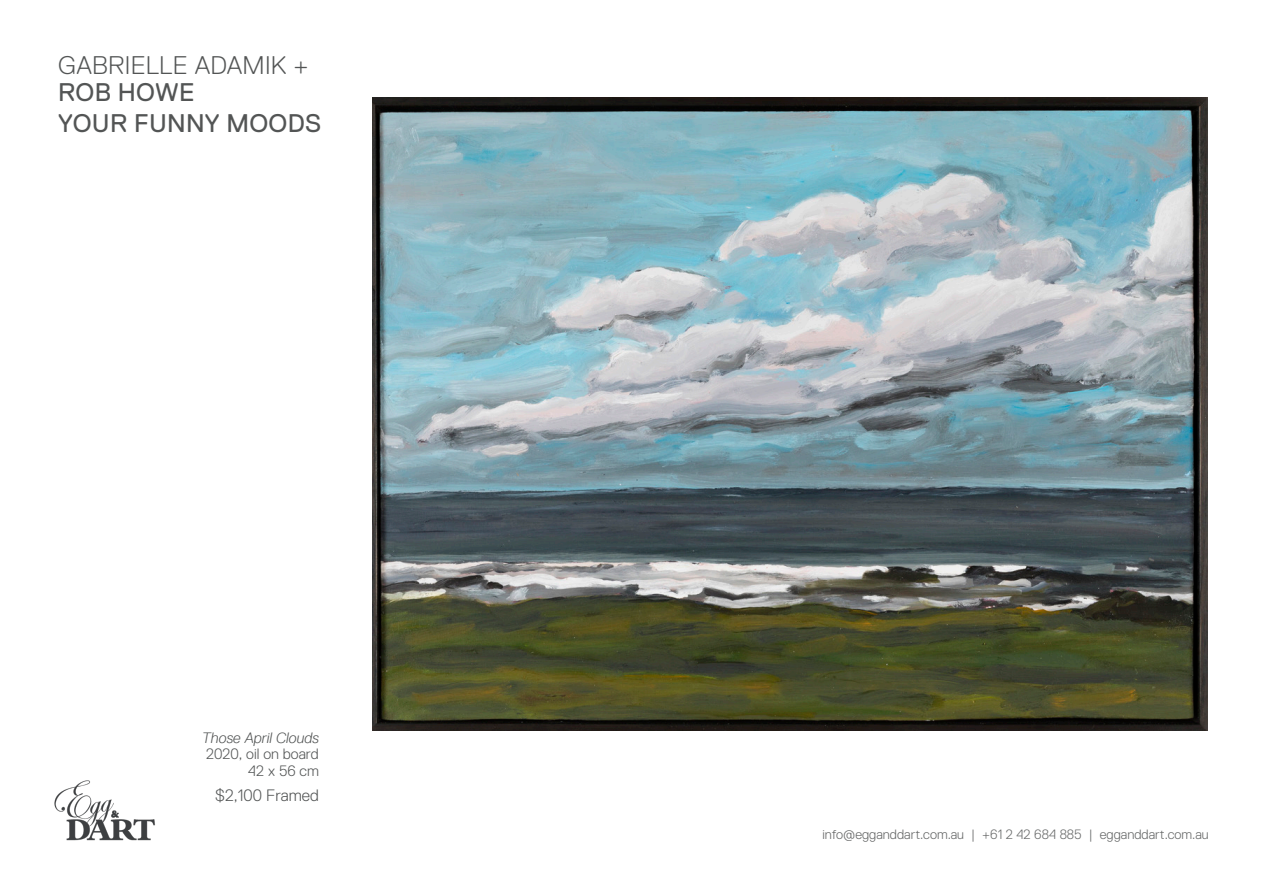
<style>
.page{position:relative;width:1263px;height:893px;background:#fff}
.page>*{position:absolute;margin:0;border:0;box-sizing:border-box;transform-origin:0 0}
.t1{font:25.5px/31.2px "Replica";letter-spacing:.01em;color:#535555}
.t2{font:300 25.5px "Replica";letter-spacing:.01em;color:#535555}
.image_price{font:300 16.5px "Replica";color:#535555}
.image_price-2{font:300 15px/16.5px "Replica";color:#535555;text-align:right}
.t3{font:300 13.5px "Replica";color:#666868}
.s1{font-style:italic}
</style>
<div class="page">
<img style="left:54px;top:780px;width:101px;height:61px">
<img style="left:373px;top:97px;width:834px;height:634px">
<h1 class="t2" style="left:58px;top:51px;width:252px">GABRIELLE ADAMIK +</h1>
<h1 class="t1" style="left:58px;top:77px;width:264px">ROB HOWE<br>YOUR FUNNY MOODS</h1>
<p class="image_price-2" style="left:202px;top:729px;width:118px"><span class="s1">Those April Clouds<br></span>2020, oil on board<br>42 x 56 cm</p>
<p class="image_price" style="left:215px;top:786px;width:105px">$2,100 Framed</p>
<p class="t3" style="left:822px;top:827px;width:388px">info@egganddart.com.au | +61 2 42 684 885 | egganddart.com.au</p>
</div>
